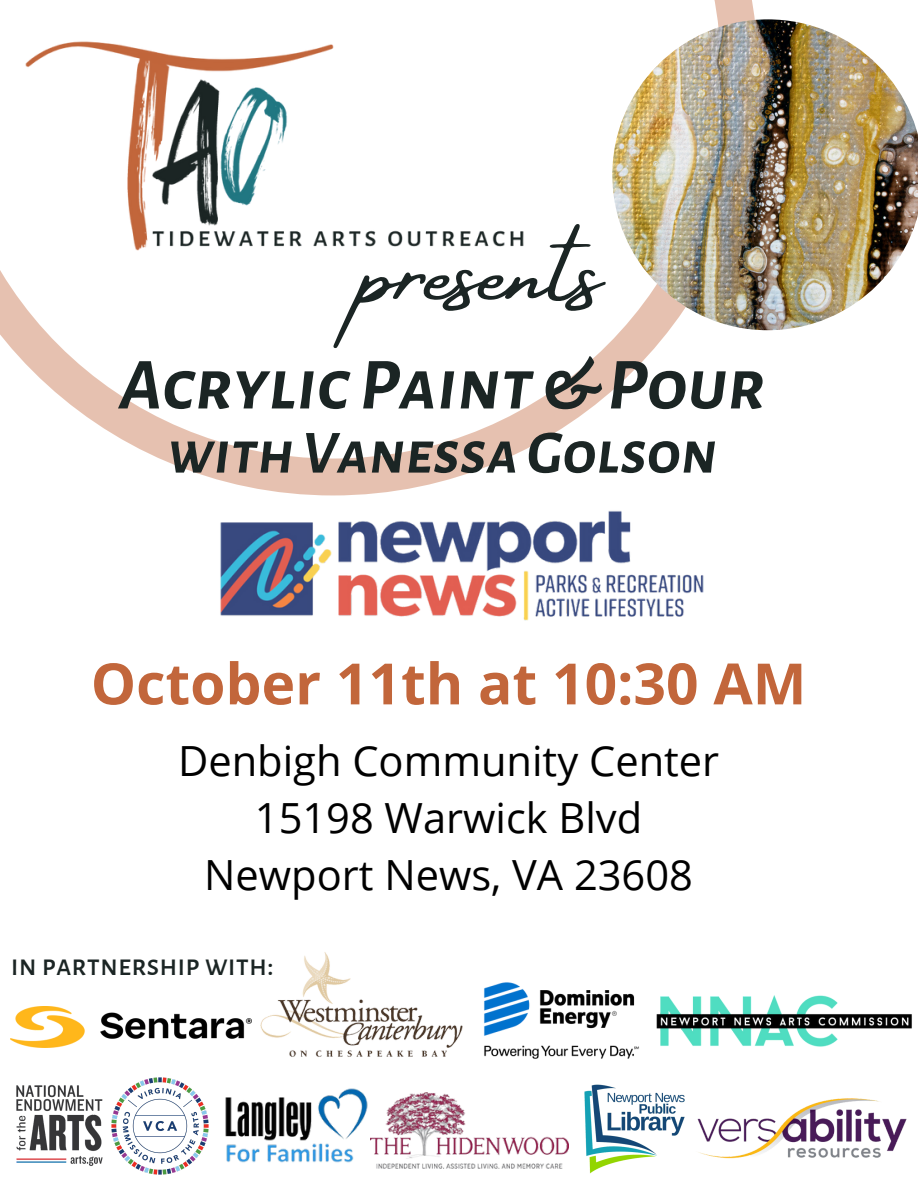
<style>
.page{position:relative;width:918px;height:1188px;background:#fff}
.page>*{position:absolute;margin:0;border:0;box-sizing:border-box;transform-origin:0 0}
.t1{font:108px "Amsterdam Four";color:#1b2524}
.t2{font:italic 700 73.5px "Alegreya Sans SC";color:#1b2524}
.t3{font:italic 700 61.5px "Alegreya Sans SC";color:#1b2524}
.t4{font:700 57px "Open Sans";color:#c2663b}
.t5{font:41.55px/57.3px "Open Sans";color:#000;text-align:center}
.t6{font:500 30px "Alegreya Sans SC";color:#1b2524}
</style>
<div class="page">
<img style="left:16px;top:1085px;width:87px;height:81px">
<img style="left:697px;top:1098px;width:210px;height:61px">
<img style="left:656px;top:995px;width:256px;height:52px">
<img style="left:111px;top:1077px;width:98px;height:98px">
<img style="left:584px;top:1084px;width:101px;height:90px">
<img style="left:11px;top:1006px;width:213px;height:42px">
<img style="left:224px;top:952px;width:239px;height:105px">
<img style="left:370px;top:1092px;width:198px;height:77px">
<svg style="left:0;top:0;width:755px;height:495px"></svg>
<img style="left:11px;top:30px;width:519px;height:230px">
<img style="left:612px;top:19px;width:306px;height:311px">
<img style="left:225px;top:1088px;width:143px;height:75px">
<img style="left:220px;top:511px;width:484px;height:110px">
<img style="left:484px;top:982px;width:155px;height:77px">
<p class="t1" style="left:361px;top:211px;width:243px">presents</p>
<p class="t2" style="left:119px;top:350px;width:647px">AcrylicPaint&amp;Pour</p>
<p class="t3" style="left:167px;top:423px;width:552px">withVanessaGolson</p>
<p class="t4" style="left:91px;top:644px;width:717px">October 11th at 10:30 AM</p>
<p class="t5" style="left:178px;top:731px;width:543px">Denbigh Community Center<br>15198 Warwick Blvd<br>Newport News, VA 23608</p>
<p class="t6" style="left:11px;top:951px;width:265px">in partnership with:</p>
</div>
